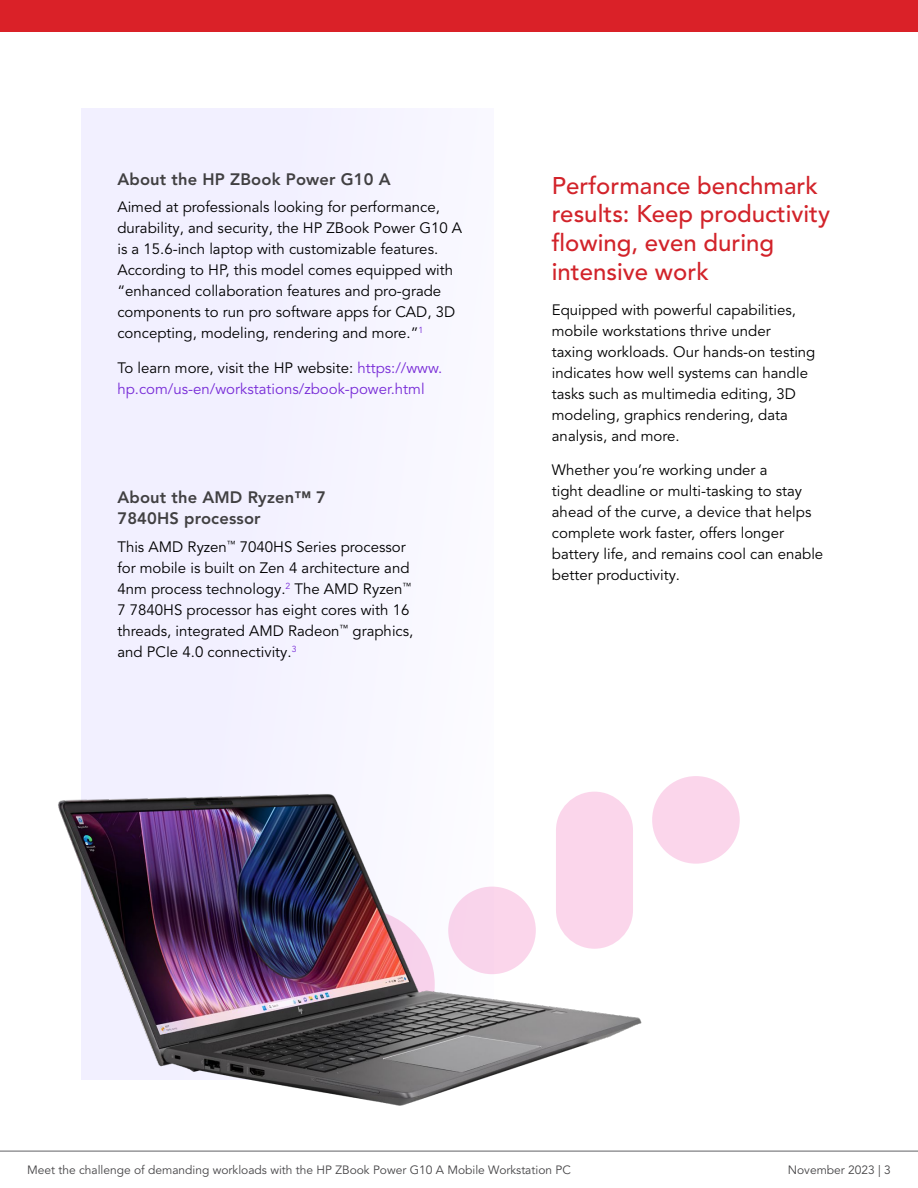
<style>
.page{position:relative;width:918px;height:1188px;background:#fff}
.page>*{position:absolute;margin:0;border:0;box-sizing:border-box;transform-origin:0 0}
.t1{font:500 24px/28.8px "Avenir LT Pro";color:#d2232a}
.t2{font:800 16.5px/21px "Avenir LT Pro";letter-spacing:.01em;color:#414042}
.t3{font:15px/21px "Avenir LT Pro";color:#000}
.t4{font:15px/21px "Avenir LT Pro";color:#772ad7}
.t5{font:12px "Avenir LT Pro";color:#464547}
.s1{color:#000}
</style>
<div class="page">
<div style="left:81px;top:108px;width:413px;height:972px;background:#f2f0ff"></div>
<div style="left:652px;top:776px;width:88px;height:88px;background:#fbd6eb;border-radius:50%"></div>
<img style="left:58px;top:790px;width:584px;height:316px">
<hr style="left:0;top:1151px;width:918px;height:1px;background:#616264">
<div style="left:0;top:0;width:918px;height:32px;background:#da2128"></div>
<p class="t2" style="left:117px;top:168px;width:275px">About the HP ZBook Power G10 A</p>
<p class="t3" style="left:117px;top:197px;width:346px">Aimed at professionals looking for performance, durability, and security, the HP ZBook Power G10 A is a 15.6-inch laptop with customizable features.<br>According to HP, this model comes equipped with “enhanced collaboration features and pro-grade components to run pro software apps for CAD, 3D concepting, modeling, rendering and more.”<sup>1</sup></p>
<p class="t4" style="left:117px;top:357px;width:326px"><span class="s1">To learn more, visit the HP website:</span> https://www. hp.com/us-en/workstations/zbook-power.html</p>
<p class="t2" style="left:117px;top:487px;width:210px">About the AMD Ryzen™ 7<br>7840HS processor</p>
<p class="t3" style="left:117px;top:537px;width:297px">This AMD Ryzen<sup>™</sup> 7040HS Series processor for mobile is built on Zen 4 architecture and 4nm process technology.<sup>2</sup> The AMD Ryzen<sup>™ </sup>7 7840HS processor has eight cores with 16 threads, integrated AMD Radeon<sup>™</sup> graphics, and PCIe 4.0 connectivity.<sup>3</sup></p>
<h1 class="t1" style="left:552px;top:171px;width:280px">Performance benchmark results: Keep productivity flowing, even during intensive work</h1>
<p class="t3" style="left:552px;top:299px;width:265px">Equipped with powerful capabilities, mobile workstations thrive under taxing workloads. Our hands-on testing indicates how well systems can handle tasks such as multimedia editing, 3D modeling, graphics rendering, data analysis, and more.</p>
<p class="t3" style="left:552px;top:460px;width:273px">Whether you’re working under a<br>tight deadline or multi-tasking to stay ahead of the curve, a device that helps complete work faster, offers longer battery life, and remains cool can enable better productivity.</p>
<p class="t5" style="left:27px;top:1163px;width:545px">Meet the challenge of demanding workloads with the HP ZBook Power G10 A Mobile Workstation PC</p>
<p class="t5" style="left:788px;top:1163px;width:105px">November 2023 | 3</p>
</div>
